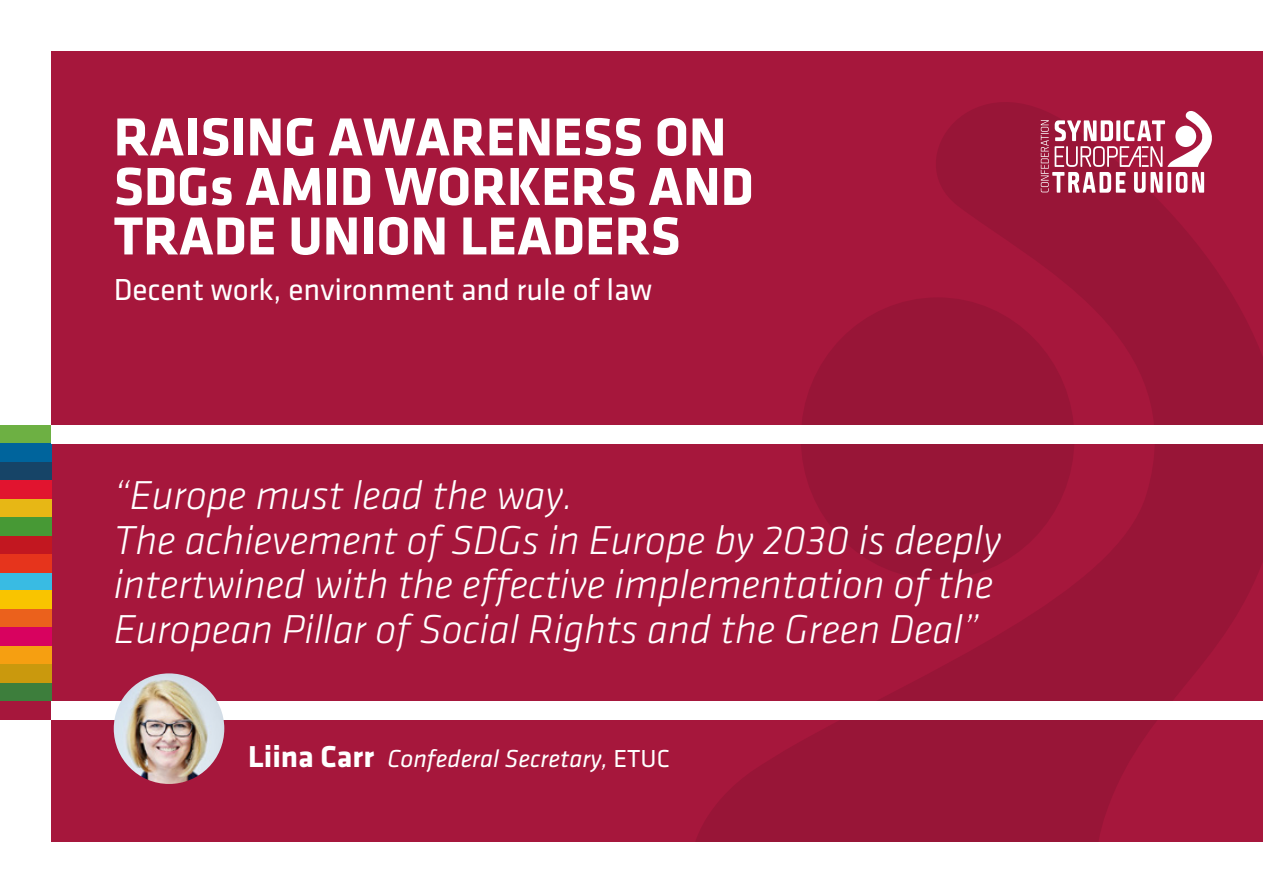
<style>
.page{position:relative;width:1263px;height:893px;background:#fff}
.page>*{position:absolute;margin:0;border:0;box-sizing:border-box;transform-origin:0 0}
.t1{font:55.5px/49.5px "Klavika Bold OSF";color:#fff}
.t2{font:italic 300 41.85px/44.4px "Klavika";color:#fff}
.t3{font:31.5px "Klavika Regular OSF";color:#fff}
.t4{font:italic 25.5px "Klavika";color:#fff}
.s1{font-family:"Klavika Bold OSF";font-style:normal;font-size:31.35px}
.s2{font-family:"Klavika Regular OSF";font-style:normal}
</style>
<div class="page">
<div style="left:51px;top:51px;width:1212px;height:791px;background:#a6173c"></div>
<svg style="left:695px;top:102px;width:568px;height:740px"></svg>
<div style="left:801px;top:297px;width:273px;height:282px;background:#981537;border-radius:50%"></div>
<svg style="left:1041px;top:107px;width:173px;height:86px"></svg>
<div style="left:0;top:425px;width:51px;height:19px;background:#6db043"></div>
<div style="left:0;top:462px;width:51px;height:18px;background:#164467"></div>
<div style="left:0;top:499px;width:51px;height:18px;background:#e7b715"></div>
<div style="left:0;top:535px;width:51px;height:19px;background:#c21720"></div>
<div style="left:0;top:572px;width:51px;height:19px;background:#39bbe3"></div>
<div style="left:0;top:646px;width:51px;height:18px;background:#f69f11"></div>
<div style="left:0;top:609px;width:51px;height:18px;background:#eb611c"></div>
<div style="left:0;top:683px;width:51px;height:18px;background:#3d7e3c"></div>
<div style="left:0;top:444px;width:51px;height:18px;background:#00649c"></div>
<div style="left:0;top:480px;width:51px;height:19px;background:#e1142f"></div>
<div style="left:0;top:517px;width:51px;height:18px;background:#479935"></div>
<div style="left:0;top:554px;width:51px;height:18px;background:#e6341c"></div>
<div style="left:0;top:591px;width:51px;height:18px;background:#f9c400"></div>
<div style="left:0;top:664px;width:51px;height:19px;background:#ca990d"></div>
<div style="left:0;top:627px;width:51px;height:19px;background:#d8025f"></div>
<div style="left:0;top:701px;width:1212px;height:18px;background:#a6173c"></div>
<div style="left:51px;top:701px;width:1212px;height:18px;background:#fff"></div>
<div style="left:51px;top:425px;width:1212px;height:19px;background:#fff"></div>
<img style="left:114px;top:673px;width:110px;height:111px;border-radius:55px">
<h1 class="t1" style="left:114px;top:112px;width:642px">RAISING AWARENESS ON<br>SDGs AMID WORKERS AND<br>TRADE UNION LEADERS</h1>
<p class="t3" style="left:114px;top:273px;width:540px">Decent work, environment and rule of law</p>
<p class="t2" style="left:114px;top:474px;width:888px">“Europe must lead the way.<br>The achievement of SDGs in Europe by 2030 is deeply intertwined with the effective implementation of the European Pillar of Social Rights and the Green Deal”</p>
<p class="t4" style="left:248px;top:745px;width:423px"><span class="s1">Liina Carr</span> Confederal Secretary, <span class="s2">ETUC</span></p>
</div>
